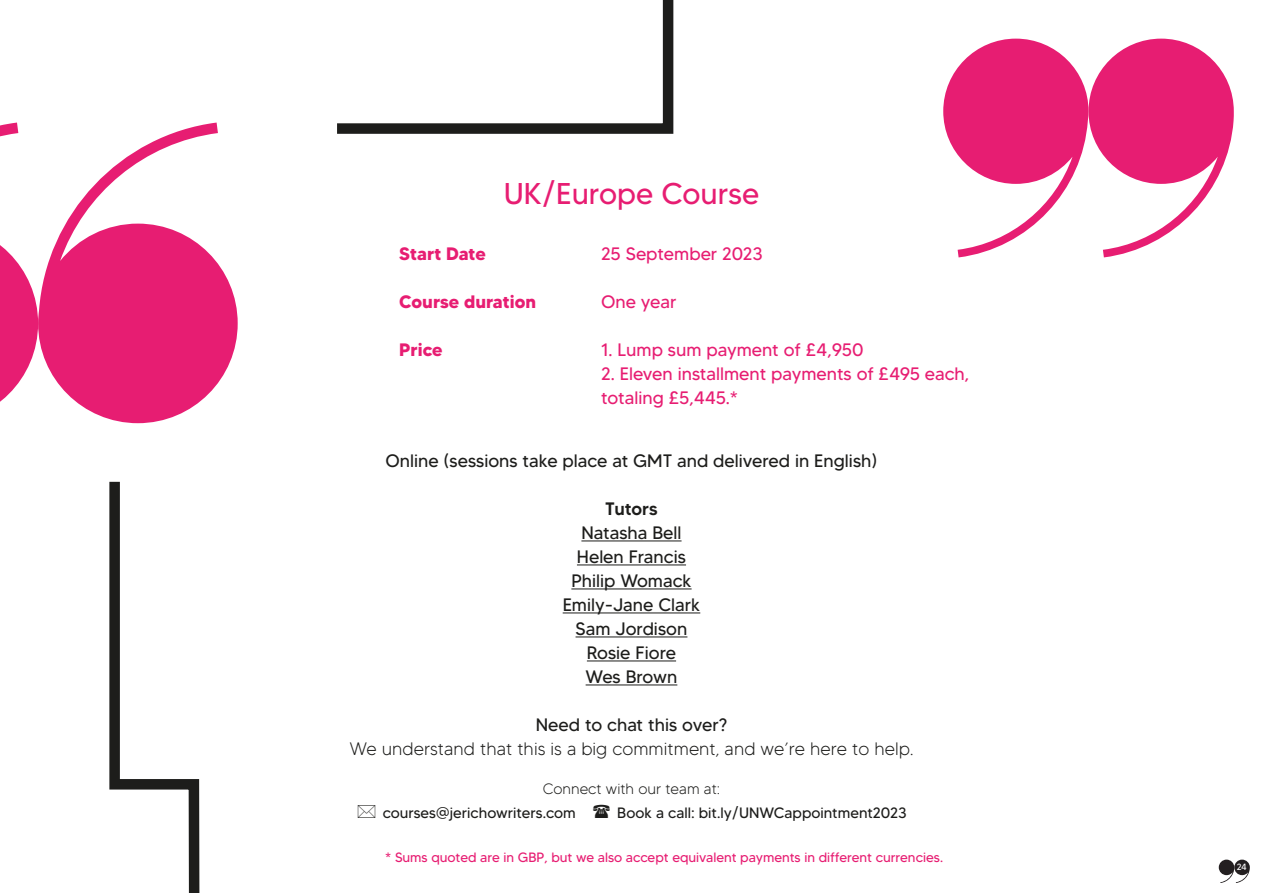
<style>
.page{position:relative;width:1263px;height:893px;background:#fff}
.page>*{position:absolute;margin:0;border:0;box-sizing:border-box;transform-origin:0 0}
.t1{font:30px "MADETOMMY";color:#e71d72}
.t2{font:18px/24px "MADETOMMY";color:#1d1d1b;text-align:center}
.t3{font:18px/24px "MADETOMMY";color:#e71d72}
.t4{font:300 18px/24px "MADETOMMY";color:#1d1d1b;text-align:center}
.t5{font:700 18px "MADETOMMY";color:#e71d72}
.t6{font:15px/24px "MADETOMMY";color:#1d1d1b}
.t7{font:13.5px "MADETOMMY";color:#e71d72}
.t8{font:9px "MADETOMMY";color:#fff}
.s1{font-weight:500}
.s2{font-weight:400}
.s3{font-weight:300}
</style>
<div class="page">
<hr style="left:581px;top:540px;width:100px;height:1px;background:#1d1d1b">
<hr style="left:577px;top:564px;width:109px;height:1px;background:#1d1d1b">
<hr style="left:571px;top:588px;width:121px;height:1px;background:#1d1d1b">
<hr style="left:563px;top:612px;width:137px;height:1px;background:#1d1d1b">
<hr style="left:575px;top:636px;width:112px;height:1px;background:#1d1d1b">
<hr style="left:587px;top:660px;width:89px;height:1px;background:#1d1d1b">
<hr style="left:586px;top:684px;width:91px;height:1px;background:#1d1d1b">
<svg style="left:337px;top:0;width:337px;height:134px"></svg>
<svg style="left:109px;top:481px;width:91px;height:412px"></svg>
<svg style="left:38px;top:123px;width:200px;height:300px;fill:#e71d72"></svg>
<svg style="left:0;top:123px;width:38px;height:279px"></svg>
<svg style="left:943px;top:39px;width:291px;height:218px"></svg>
<svg style="left:1219px;top:860px;width:31px;height:23px"></svg>
<p class="t1" style="left:504px;top:175px;width:257px">UK/Europe Course</p>
<p class="t5" style="left:399px;top:242px;width:88px">Start Date</p>
<p class="t5" style="left:399px;top:290px;width:139px">Course duration</p>
<p class="t5" style="left:399px;top:338px;width:45px">Price</p>
<p class="t3" style="left:601px;top:242px;width:163px">25 September 2023</p>
<p class="t3" style="left:601px;top:290px;width:77px">One year</p>
<p class="t3" style="left:601px;top:338px;width:264px">1. Lump sum payment of £4,950</p>
<p class="t3" style="left:601px;top:362px;width:370px">2. Eleven installment payments of £495 each, totaling £5,445.*</p>
<p class="t2" style="left:385px;top:449px;width:493px">Online (sessions take place at GMT and delivered in English)</p>
<p class="t2" style="left:563px;top:497px;width:139px"><span class="s1">Tutors<br></span>Natasha Bell<br>Helen Francis<br>Philip Womack<br>Emily-Jane Clark<br>Sam Jordison<br>Rosie Fiore<br>Wes Brown</p>
<p class="t4" style="left:350px;top:713px;width:565px"><span class="s2">Need to chat this over?<br></span>We understand that this is a big commitment, and we’re here to help.</p>
<p class="t6" style="left:383px;top:777px;width:339px;text-indent:160px"><span class="s3">Connect with our team at: </span>courses@jerichowriters.com</p>
<p class="t6" style="left:617px;top:801px;width:291px">Book a call: bit.ly/UNWCappointment2023</p>
<p class="t7" style="left:385px;top:849px;width:559px">* Sums quoted are in GBP, but we also accept equivalent payments in different currencies.</p>
<p class="t8" style="left:1237px;top:862px;width:12px">24</p>
</div>
